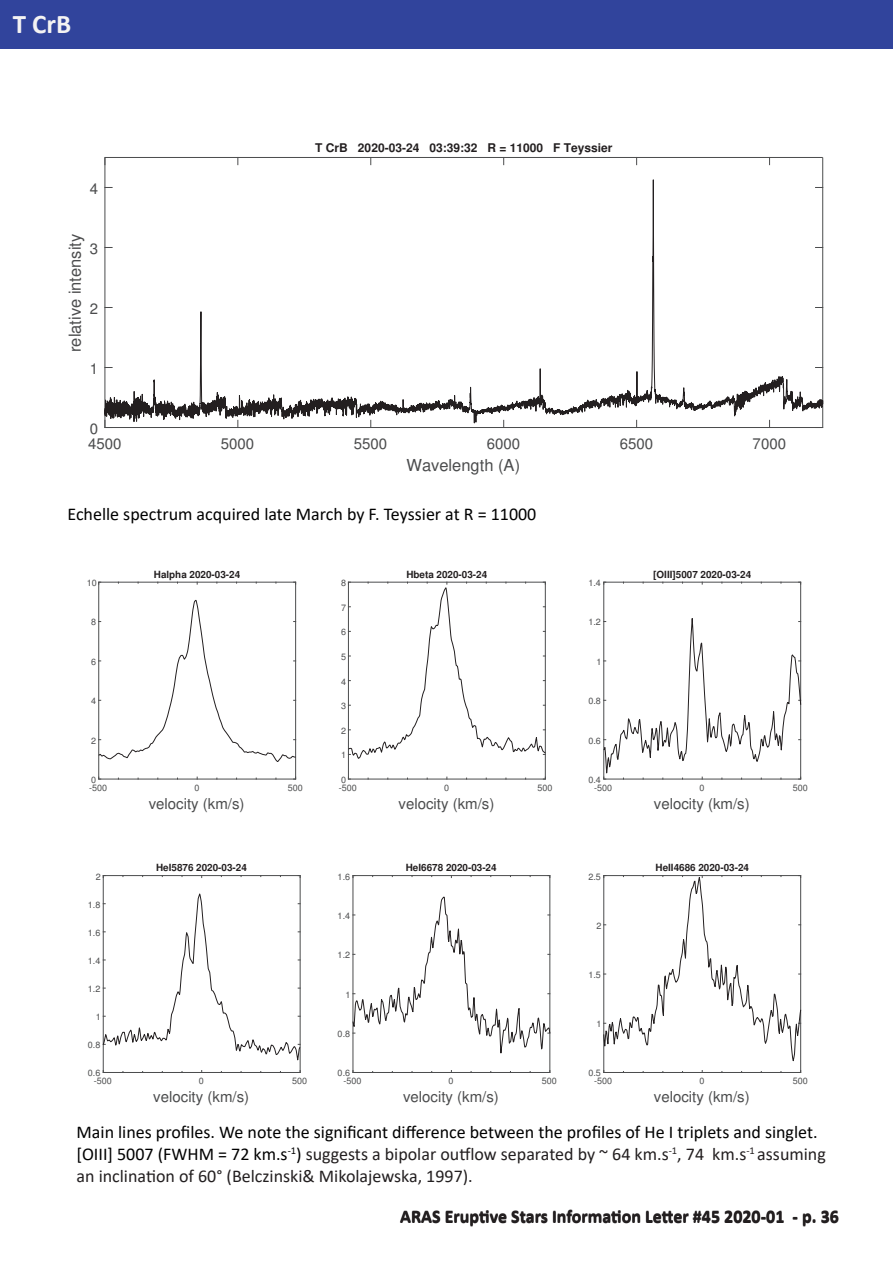
<style>
.page{position:relative;width:893px;height:1263px;background:#fff}
.page>*{position:absolute;margin:0;border:0;box-sizing:border-box;transform-origin:0 0}
.t1{font:700 27px "Calibri";color:#f4f3f3}
.t2{font:18px/21.6px "Calibri";color:#000}
.t3{font:700 18px "Calibri";color:#231f20}
.t4{font:16.5px "Helvetica";color:#4b4c4d}
.t5{font:15px "Helvetica";color:#4b4c4d}
.t6{font:700 12px "Helvetica";color:#231f20}
.t7{font:700 9.9px "Helvetica";color:#231f20}
.t8{font:9px "Helvetica";color:#4b4c4d}
.s1{color:#231f20}
</style>
<div class="page">
<div style="left:0;top:0;width:893px;height:49px;background:#31449c"></div>
<svg style="left:104px;top:157px;width:720px;height:271px"></svg>
<hr style="left:99px;top:779px;width:197px;height:1px;background:#4b4c4d">
<hr style="left:99px;top:582px;width:197px;height:1px;background:#4b4c4d">
<hr style="left:98px;top:582px;width:1px;height:197px;background:#4b4c4d">
<hr style="left:295px;top:582px;width:1px;height:197px;background:#4b4c4d">
<svg style="left:98px;top:600px;width:198px;height:162px"></svg>
<hr style="left:348px;top:779px;width:197px;height:1px;background:#4b4c4d">
<hr style="left:348px;top:582px;width:1px;height:197px;background:#4b4c4d">
<hr style="left:545px;top:582px;width:1px;height:197px;background:#4b4c4d">
<svg style="left:348px;top:582px;width:198px;height:177px"></svg>
<hr style="left:103px;top:875px;width:197px;height:1px;background:#4b4c4d">
<hr style="left:103px;top:875px;width:1px;height:197px;background:#4b4c4d">
<hr style="left:300px;top:875px;width:1px;height:197px;background:#4b4c4d">
<svg style="left:102px;top:891px;width:199px;height:182px"></svg>
<hr style="left:353px;top:1072px;width:197px;height:1px;background:#4b4c4d">
<hr style="left:353px;top:875px;width:197px;height:1px;background:#4b4c4d">
<hr style="left:353px;top:875px;width:1px;height:197px;background:#4b4c4d">
<hr style="left:549px;top:875px;width:1px;height:197px;background:#4b4c4d">
<svg style="left:352px;top:896px;width:199px;height:166px"></svg>
<hr style="left:604px;top:1072px;width:197px;height:1px;background:#4b4c4d">
<hr style="left:603px;top:875px;width:1px;height:197px;background:#4b4c4d">
<hr style="left:800px;top:875px;width:1px;height:197px;background:#4b4c4d">
<svg style="left:603px;top:875px;width:198px;height:189px"></svg>
<hr style="left:604px;top:582px;width:197px;height:1px;background:#4b4c4d">
<hr style="left:603px;top:582px;width:1px;height:197px;background:#4b4c4d">
<hr style="left:800px;top:582px;width:1px;height:197px;background:#4b4c4d">
<svg style="left:603px;top:606px;width:198px;height:174px"></svg>
<h1 class="t1" style="left:13px;top:5px;width:60px">T CrB</h1>
<p class="t5" style="left:90px;top:183px;width:10px">4</p>
<p class="t4" style="left:69px;top:352px;width:120px;rotate:-90deg">relative intensity</p>
<p class="t5" style="left:90px;top:243px;width:10px">3</p>
<p class="t5" style="left:90px;top:303px;width:10px">2</p>
<p class="t5" style="left:90px;top:363px;width:10px">1</p>
<p class="t5" style="left:90px;top:423px;width:10px">0</p>
<p class="t6" style="left:315px;top:143px;width:299px">T CrB 2020-03-24 03:39:32 R = 11000 F Teyssier</p>
<p class="t5" style="left:88px;top:438px;width:35px">4500</p>
<p class="t5" style="left:221px;top:438px;width:35px">5000</p>
<p class="t5" style="left:354px;top:438px;width:35px">5500</p>
<p class="t5" style="left:487px;top:438px;width:35px">6000</p>
<p class="t5" style="left:620px;top:438px;width:35px">6500</p>
<p class="t5" style="left:753px;top:438px;width:35px">7000</p>
<p class="t4" style="left:406px;top:459px;width:115px">Wavelength (A)</p>
<p class="t2" style="left:67px;top:502px;width:470px">Echelle spectrum acquired late March by F. Teyssier at R = 11000</p>
<p class="t8" style="left:87px;top:579px;width:12px">10</p>
<p class="t8" style="left:91px;top:619px;width:7px">8</p>
<p class="t8" style="left:91px;top:658px;width:7px">6</p>
<p class="t8" style="left:91px;top:698px;width:7px">4</p>
<p class="t8" style="left:91px;top:737px;width:7px">2</p>
<p class="t7" style="left:154px;top:571px;width:88px">Halpha 2020-03-24</p>
<p class="t8" style="left:91px;top:776px;width:7px">0</p>
<p class="t8" style="left:89px;top:784px;width:20px">-500</p>
<p class="t8" style="left:194px;top:784px;width:7px">0</p>
<p class="t8" style="left:288px;top:784px;width:17px">500</p>
<p class="t5" style="left:149px;top:798px;width:97px">velocity (km/s)</p>
<p class="t8" style="left:96px;top:873px;width:7px">2</p>
<p class="t8" style="left:88px;top:901px;width:14px">1.8</p>
<p class="t8" style="left:88px;top:929px;width:14px">1.6</p>
<p class="t8" style="left:88px;top:957px;width:14px">1.4</p>
<p class="t8" style="left:88px;top:985px;width:14px">1.2</p>
<p class="t8" style="left:96px;top:1013px;width:7px">1</p>
<p class="t8" style="left:88px;top:1042px;width:14px">0.8</p>
<p class="t7" style="left:156px;top:862px;width:92px">HeI5876 2020-03-24</p>
<p class="t8" style="left:88px;top:1070px;width:14px">0.6</p>
<p class="t8" style="left:94px;top:1078px;width:20px">-500</p>
<p class="t8" style="left:199px;top:1078px;width:7px">0</p>
<p class="t8" style="left:292px;top:1078px;width:17px">500</p>
<p class="t5" style="left:153px;top:1091px;width:97px">velocity (km/s)</p>
<p class="t8" style="left:341px;top:579px;width:7px">8</p>
<p class="t8" style="left:341px;top:604px;width:7px">7</p>
<p class="t8" style="left:341px;top:629px;width:7px">6</p>
<p class="t8" style="left:341px;top:653px;width:7px">5</p>
<p class="t8" style="left:341px;top:678px;width:7px">4</p>
<p class="t8" style="left:341px;top:703px;width:7px">3</p>
<p class="t8" style="left:341px;top:727px;width:7px">2</p>
<p class="t8" style="left:341px;top:752px;width:7px">1</p>
<p class="t7" style="left:406px;top:569px;width:82px">Hbeta 2020-03-24</p>
<p class="t8" style="left:341px;top:776px;width:7px">0</p>
<p class="t8" style="left:339px;top:784px;width:20px">-500</p>
<p class="t8" style="left:444px;top:784px;width:7px">0</p>
<p class="t8" style="left:537px;top:784px;width:17px">500</p>
<p class="t5" style="left:398px;top:798px;width:97px">velocity (km/s)</p>
<p class="t8" style="left:338px;top:873px;width:14px">1.6</p>
<p class="t8" style="left:338px;top:912px;width:14px">1.4</p>
<p class="t8" style="left:338px;top:952px;width:14px">1.2</p>
<p class="t8" style="left:346px;top:991px;width:7px">1</p>
<p class="t8" style="left:338px;top:1030px;width:14px">0.8</p>
<p class="t7" style="left:406px;top:862px;width:92px">HeI6678 2020-03-24</p>
<p class="t8" style="left:338px;top:1070px;width:14px">0.6</p>
<p class="t8" style="left:343px;top:1078px;width:20px">-500</p>
<p class="t8" style="left:449px;top:1078px;width:7px">0</p>
<p class="t8" style="left:542px;top:1078px;width:17px">500</p>
<p class="t5" style="left:403px;top:1091px;width:97px">velocity (km/s)</p>
<p class="t8" style="left:588px;top:579px;width:14px">1.4</p>
<p class="t8" style="left:588px;top:619px;width:14px">1.2</p>
<p class="t8" style="left:596px;top:658px;width:7px">1</p>
<p class="t8" style="left:588px;top:698px;width:14px">0.8</p>
<p class="t8" style="left:588px;top:737px;width:14px">0.6</p>
<p class="t7" style="left:653px;top:571px;width:99px">[OIII]5007 2020-03-24</p>
<p class="t8" style="left:588px;top:776px;width:14px">0.4</p>
<p class="t8" style="left:594px;top:784px;width:20px">-500</p>
<p class="t8" style="left:699px;top:784px;width:7px">0</p>
<p class="t8" style="left:793px;top:784px;width:17px">500</p>
<p class="t5" style="left:654px;top:798px;width:97px">velocity (km/s)</p>
<p class="t8" style="left:588px;top:873px;width:14px">2.5</p>
<p class="t8" style="left:596px;top:922px;width:7px">2</p>
<p class="t8" style="left:588px;top:971px;width:14px">1.5</p>
<p class="t8" style="left:596px;top:1021px;width:7px">1</p>
<p class="t7" style="left:655px;top:862px;width:95px">HeII4686 2020-03-24</p>
<p class="t8" style="left:588px;top:1070px;width:14px">0.5</p>
<p class="t8" style="left:594px;top:1078px;width:20px">-500</p>
<p class="t8" style="left:699px;top:1078px;width:7px">0</p>
<p class="t8" style="left:793px;top:1078px;width:17px">500</p>
<p class="t5" style="left:654px;top:1091px;width:97px">velocity (km/s)</p>
<p class="t2" style="left:77px;top:1121px;width:751px">Main lines profiles. We note the significant difference between the profiles of He I triplets and singlet. [OIII] 5007 (FWHM = 72 km.s<sup>-1</sup>) <span class="s1">suggests a bipolar outflow separated by ~ 64 km.s</span><sup>-1</sup><span class="s1">, 74 km.s</span><sup>-1</sup> <span class="s1">assuming an inclination of 60° (Belczinski&amp; Mikolajewska, 1997).</span></p>
<p class="t3" style="left:400px;top:1204px;width:440px">ARAS Eruptive Stars Information Letter #45 2020-01 - p. 36</p>
<p class="t3" style="left:662px;top:1204px;width:13px">t</p>
</div>
